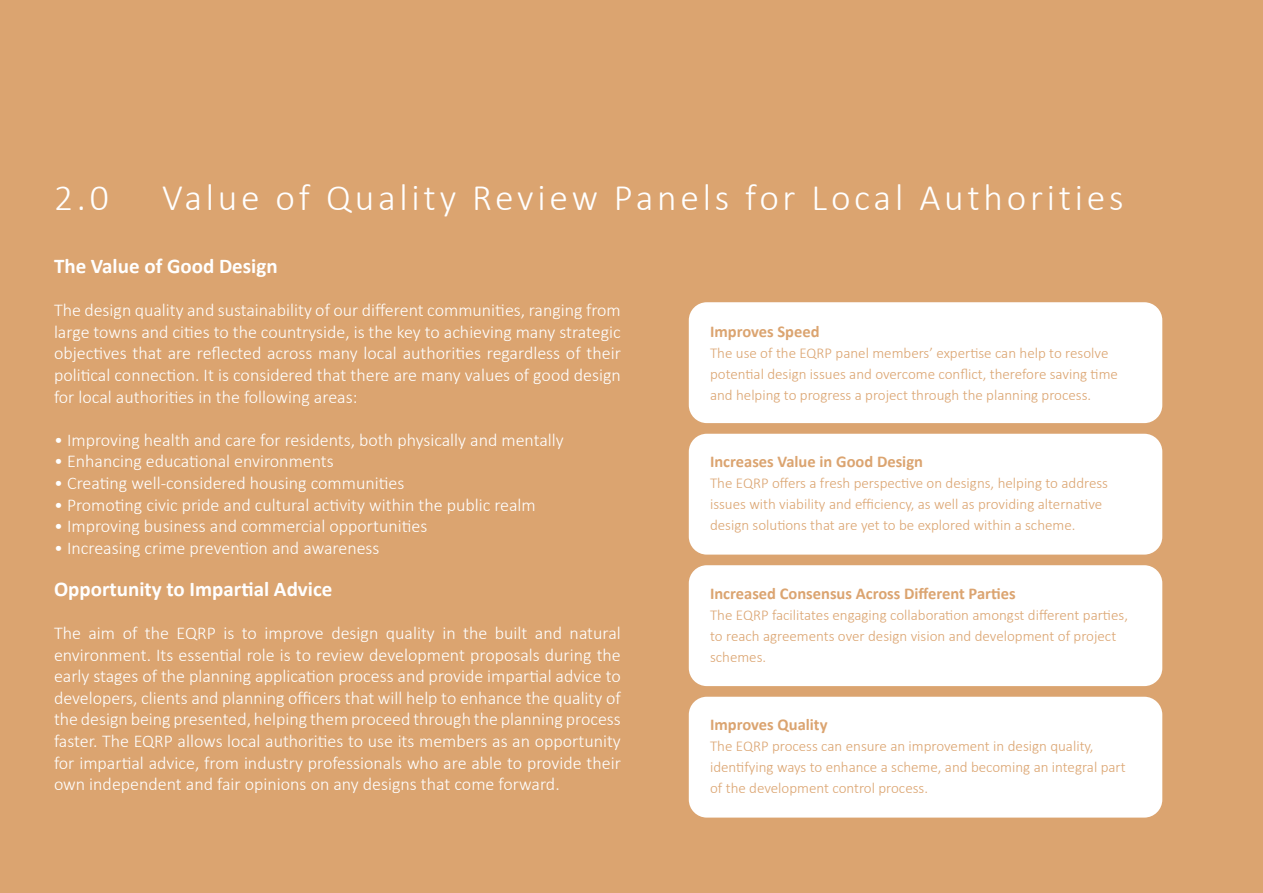
<style>
.page{position:relative;width:1263px;height:893px;background:#fff}
.page>*{position:absolute;margin:0;border:0;box-sizing:border-box;transform-origin:0 0}
.t1{font:300 37.5px "Calibri";letter-spacing:.1em;color:#fff}
.t2{font:700 21px "Calibri";color:#fff}
.t3{font:300 18px/21.6px "Calibri";color:#fff;text-align:justify}
.t4{font:700 16.5px "Calibri";color:#dba470}
.t5{font:300 15px/21px "Calibri";color:#dba470}
</style>
<div class="page">
<div style="left:0;top:0;width:1262px;height:893px;background:#dba470"></div>
<div style="left:689px;top:302px;width:473px;height:121px;background:#fff;border-radius:18px"></div>
<div style="left:689px;top:434px;width:473px;height:121px;background:#fff;border-radius:18px"></div>
<div style="left:689px;top:565px;width:473px;height:121px;background:#fff;border-radius:18px"></div>
<div style="left:689px;top:697px;width:473px;height:121px;background:#fff;border-radius:18px"></div>
<h1 class="t1" style="left:54px;top:174px;width:56px">2.0</h1>
<h1 class="t1" style="left:162px;top:174px;width:963px">Value of Quality Review Panels for Local Authorities</h1>
<p class="t2" style="left:54px;top:251px;width:225px">The Value of Good Design</p>
<p class="t3" style="left:54px;top:299px;width:568px">The design quality and sustainability of our different communities, ranging from large towns and cities to the countryside, is the key to achieving many strategic objectives that are reflected across many local authorities regardless of their political connection. It is considered that there are many values of good design for local authorities in the following areas:</p>
<p class="t3" style="left:54px;top:429px;width:511px">• Improving health and care for residents, both physically and mentally</p>
<p class="t3" style="left:54px;top:450px;width:281px">• Enhancing educational environments</p>
<p class="t3" style="left:54px;top:472px;width:352px">• Creating well-considered housing communities</p>
<p class="t3" style="left:54px;top:494px;width:483px">• Promoting civic pride and cultural activity within the public realm</p>
<p class="t3" style="left:54px;top:515px;width:375px">• Improving business and commercial opportunities</p>
<p class="t3" style="left:54px;top:537px;width:327px">• Increasing crime prevention and awareness</p>
<p class="t2" style="left:54px;top:575px;width:280px">Opportunity to Impartial Advice</p>
<p class="t3" style="left:54px;top:622px;width:568px">The aim of the EQRP is to improve design quality in the built and natural environment. Its essential role is to review development proposals during the early stages of the planning application process and provide impartial advice to developers, clients and planning officers that will help to enhance the quality of the design being presented, helping them proceed through the planning process faster. The EQRP allows local authorities to use its members as an opportunity for impartial advice, from industry professionals who are able to provide their own independent and fair opinions on any designs that come forward.</p>
<p class="t4" style="left:710px;top:320px;width:111px">Improves Speed</p>
<p class="t5" style="left:710px;top:342px;width:409px">The use of the EQRP panel members’ expertise can help to resolve potential design issues and overcome conflict, therefore saving time and helping to progress a project through the planning process.</p>
<p class="t4" style="left:710px;top:450px;width:214px">Increases Value in Good Design</p>
<p class="t5" style="left:710px;top:472px;width:399px">The EQRP offers a fresh perspective on designs, helping to address issues with viability and efficiency, as well as providing alternative design solutions that are yet to be explored within a scheme.</p>
<p class="t4" style="left:710px;top:581px;width:307px">Increased Consensus Across Different Parties</p>
<p class="t5" style="left:710px;top:604px;width:419px">The EQRP facilitates engaging collaboration amongst different parties, to reach agreements over design vision and development of project schemes.</p>
<p class="t4" style="left:710px;top:713px;width:119px">Improves Quality</p>
<p class="t5" style="left:710px;top:735px;width:417px">The EQRP process can ensure an improvement in design quality, identifying ways to enhance a scheme, and becoming an integral part of the development control process.</p>
</div>
